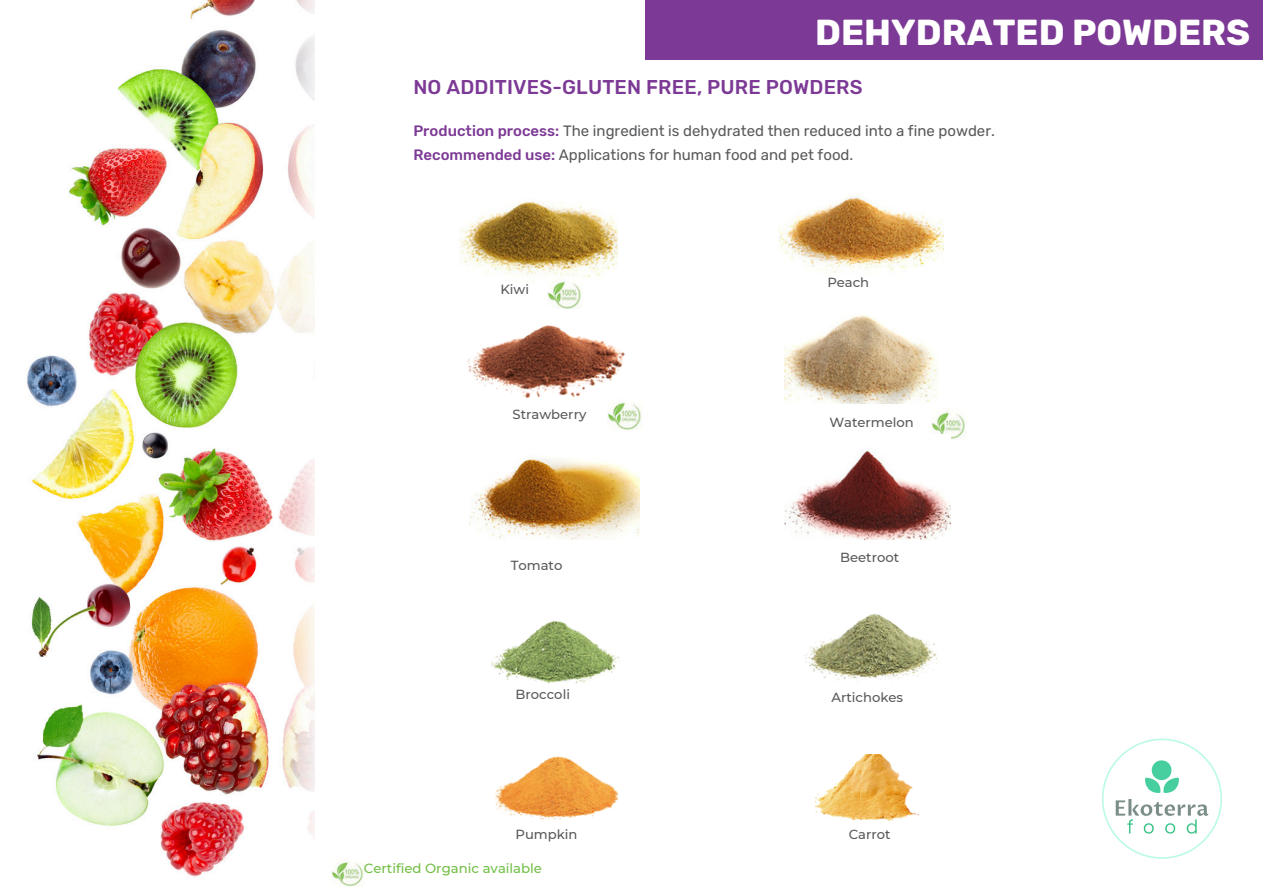
<style>
.page{position:relative;width:1263px;height:894px;background:#fff}
.page>*{position:absolute;margin:0;border:0;box-sizing:border-box;transform-origin:0 0}
.t1{font:700 36px "Rubik";color:#fff}
.t2{font:500 19.8px "Rubik";letter-spacing:.01em;color:#7c3995}
.t3{font:15px/23.9px "Rubik";color:#58595b}
.t4{font:500 13.2px "Montserrat";color:#58595b}
.t5{font:500 13.2px "Montserrat";color:#72bf44}
.t6{font:500 13.05px "Montserrat";color:#58595b}
.s1{font-weight:500;color:#7c3995}
</style>
<div class="page">
<img style="left:784px;top:315px;width:154px;height:89px">
<img style="left:460px;top:201px;width:157px;height:82px">
<img style="left:779px;top:196px;width:164px;height:79px">
<img style="left:467px;top:325px;width:159px;height:74px">
<img style="left:547px;top:278px;width:35px;height:31px">
<img style="left:607px;top:400px;width:35px;height:29px">
<img style="left:932px;top:410px;width:34px;height:29px">
<img style="left:470px;top:457px;width:170px;height:83px">
<img style="left:784px;top:434px;width:166px;height:105px">
<img style="left:332px;top:862px;width:32px;height:24px">
<img style="left:491px;top:621px;width:128px;height:63px">
<img style="left:804px;top:614px;width:134px;height:68px">
<img style="left:494px;top:756px;width:125px;height:64px">
<img style="left:815px;top:758px;width:46px;height:62px">
<img style="left:861px;top:754px;width:57px;height:66px">
<img style="left:27px;top:0;width:288px;height:877px">
<div style="left:645px;top:0;width:618px;height:59px;background:#7c3995"></div>
<svg style="left:1102px;top:738px;width:120px;height:120px"></svg>
<img style="left:1112px;top:747px;width:99px;height:99px">
<p class="t1" style="left:815px;top:11px;width:436px">DEHYDRATED POWDERS</p>
<p class="t2" style="left:413px;top:76px;width:451px">NO ADDITIVES-GLUTEN FREE, PURE POWDERS</p>
<p class="t3" style="left:413px;top:119px;width:583px"><span class="s1">Production process:</span> The ingredient is dehydrated then reduced into a fine powder.<br><span class="s1">Recommended use:</span> Applications for human food and pet food.</p>
<p class="t4" style="left:500px;top:281px;width:30px">Kiwi</p>
<p class="t4" style="left:513px;top:406px;width:75px">Strawberry</p>
<p class="t4" style="left:511px;top:557px;width:53px">Tomato</p>
<p class="t4" style="left:516px;top:686px;width:56px">Broccoli</p>
<p class="t4" style="left:516px;top:825px;width:64px">Pumpkin</p>
<p class="t5" style="left:364px;top:860px;width:180px">Certified Organic available</p>
<p class="t4" style="left:827px;top:274px;width:43px">Peach</p>
<p class="t4" style="left:829px;top:414px;width:86px">Watermelon</p>
<p class="t4" style="left:840px;top:548px;width:61px">Beetroot</p>
<p class="t4" style="left:831px;top:688px;width:73px">Artichokes</p>
<p class="t6" style="left:849px;top:826px;width:43px">Carrot</p>
</div>
